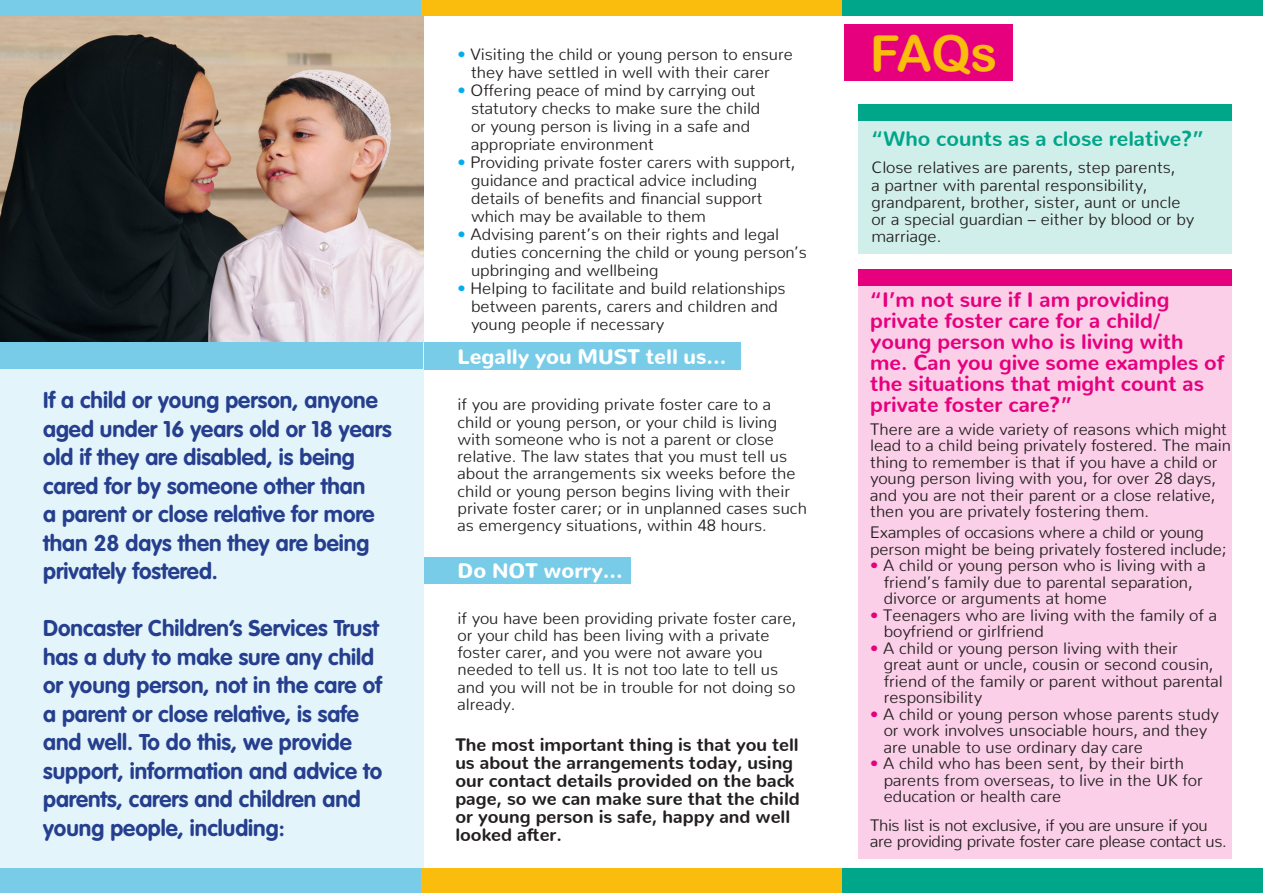
<style>
.page{position:relative;width:1263px;height:893px;background:#fff}
.page>*{position:absolute;margin:0;border:0;box-sizing:border-box;transform-origin:0 0}
.t1{font:49.5px "Arial Rounded MT Bold";color:#fabd0d}
.t2{font:700 22.5px/28.5px "VAG Rounded";color:#253f8e}
.t3{font:800 21px/21px "Nunito";color:#e6007e}
.t4{font:900 21px "Nunito";color:#fff}
.t5{font:800 21px "Nunito";color:#00a68a}
.t6{font:800 18px/18px "Nunito";color:#231f20}
.t7{font:300 16.5px/17.2px "Nunito";color:#231f20}
.t8{font:300 16.5px/16.5px "Nunito";letter-spacing:-.02em;color:#231f20}
.s1{color:#00aeef}
.s2{color:#e6007e}
</style>
<div class="page">
<div style="left:423px;top:557px;width:208px;height:27px;background:#78cce8"></div>
<div style="left:844px;top:24px;width:168px;height:57px;background:#e6007e"></div>
<div style="left:423px;top:343px;width:318px;height:27px;background:#78cce8"></div>
<div style="left:859px;top:269px;width:373px;height:589px;background:#facfe7"></div>
<div style="left:859px;top:104px;width:373px;height:150px;background:#d1efea"></div>
<img style="left:0;top:15px;width:423px;height:329px">
<div style="left:0;top:344px;width:423px;height:549px;background:#e3f4fa"></div>
<div style="left:859px;top:269px;width:373px;height:16px;background:#e6007e"></div>
<div style="left:859px;top:104px;width:373px;height:17px;background:#00a68a"></div>
<div style="left:0;top:343px;width:422px;height:26px;background:#78cce8"></div>
<div style="left:0;top:868px;width:422px;height:25px;background:#78cce8"></div>
<div style="left:0;top:0;width:422px;height:15px;background:#78cce8"></div>
<div style="left:422px;top:868px;width:421px;height:25px;background:#fabd0d"></div>
<div style="left:422px;top:0;width:421px;height:15px;background:#fabd0d"></div>
<div style="left:843px;top:868px;width:420px;height:25px;background:#00a68a"></div>
<div style="left:843px;top:0;width:420px;height:15px;background:#00a68a"></div>
<p class="t2" style="left:43px;top:386px;width:350px">If a child or young person, anyone aged under 16 years old or 18 years old if they are disabled, is being cared for by someone other than<br>a parent or close relative for more than 28 days then they are being privately fostered.</p>
<p class="t2" style="left:43px;top:614px;width:341px">Doncaster Children’s Services Trust has a duty to make sure any child or young person, not in the care of a parent or close relative, is safe and well. To do this, we provide support, information and advice to parents, carers and children and young people, including:</p>
<p class="t7" style="left:458px;top:43px;width:337px;line-height:18px;text-align:center"><span class="s1">•</span> Visiting the child or young person to ensure they have settled in well with their carer</p>
<p class="t7" style="left:471px;top:79px;width:291px;line-height:18px;text-indent:-14px"><span class="s1">•</span> Offering peace of mind by carrying out statutory checks to make sure the child or young person is living in a safe and appropriate environment</p>
<p class="t7" style="left:471px;top:151px;width:326px;line-height:18px;text-indent:-14px"><span class="s1">•</span> Providing private foster carers with support, guidance and practical advice including details of benefits and financial support which may be available to them</p>
<p class="t7" style="left:471px;top:223px;width:337px;line-height:18px;text-indent:-14px"><span class="s1">•</span> Advising parent’s on their rights and legal duties concerning the child or young person’s upbringing and wellbeing</p>
<p class="t7" style="left:471px;top:277px;width:316px;line-height:18px;text-indent:-14px"><span class="s1">•</span> Helping to facilitate and build relationships between parents, carers and children and young people if necessary</p>
<p class="t4" style="left:458px;top:336px;width:270px">Legally you MUST tell us...</p>
<p class="t7" style="left:458px;top:394px;width:351px">if you are providing private foster care to a child or young person, or your child is living with someone who is not a parent or close relative. The law states that you must tell us about the arrangements six weeks before the child or young person begins living with their private foster carer; or in unplanned cases such as emergency situations, within 48 hours.</p>
<p class="t4" style="left:458px;top:550px;width:167px">Do NOT worry...</p>
<p class="t7" style="left:458px;top:607px;width:341px">if you have been providing private foster care, or your child has been living with a private foster carer, and you were not aware you needed to tell us. It is not too late to tell us and you will not be in trouble for not doing so already.</p>
<p class="t6" style="left:455px;top:734px;width:346px">The most important thing is that you tell us about the arrangements today, using our contact details provided on the back page, so we can make sure that the child or young person is safe, happy and well looked after.</p>
<p class="t1" style="left:870px;top:24px;width:129px">FAQs</p>
<p class="t5" style="left:871px;top:120px;width:334px">“Who counts as a close relative?”</p>
<p class="t7" style="left:871px;top:157px;width:324px">Close relatives are parents, step parents,<br>a partner with parental responsibility, grandparent, brother, sister, aunt or uncle or a special guardian – either by blood or by marriage.</p>
<p class="t3" style="left:870px;top:287px;width:356px">“I’m not sure if I am providing private foster care for a child/ young person who is living with me. Can you give some examples of the situations that might count as private foster care?”</p>
<p class="t7" style="left:870px;top:419px;width:362px;line-height:16.5px">There are a wide variety of reasons which might lead to a child being privately fostered. The main thing to remember is that if you have a child or young person living with you, for over 28 days, and you are not their parent or a close relative, then you are privately fostering them.</p>
<p class="t7" style="left:870px;top:522px;width:358px;line-height:16.5px">Examples of occasions where a child or young person might be being privately fostered include;</p>
<p class="t7" style="left:884px;top:555px;width:324px;line-height:16.5px;text-indent:-14px"><span class="s2">•</span> A child or young person who is living with a friend’s family due to parental separation, divorce or arguments at home</p>
<p class="t7" style="left:884px;top:605px;width:335px;line-height:16.5px;text-indent:-14px"><span class="s2">•</span> Teenagers who are living with the family of a boyfriend or girlfriend</p>
<p class="t7" style="left:884px;top:638px;width:341px;line-height:16.5px;text-indent:-14px"><span class="s2">•</span> A child or young person living with their<br>great aunt or uncle, cousin or second cousin, friend of the family or parent without parental responsibility</p>
<p class="t7" style="left:884px;top:704px;width:336px;line-height:16.5px;text-indent:-14px"><span class="s2">•</span> A child or young person whose parents study or work involves unsociable hours, and they are unable to use ordinary day care</p>
<p class="t7" style="left:884px;top:753px;width:320px;line-height:16.5px;text-indent:-14px"><span class="s2">•</span> A child who has been sent, by their birth parents from overseas, to live in the UK for education or health care</p>
<p class="t8" style="left:870px;top:815px;width:358px">This list is not exclusive, if you are unsure if you are providing private foster care please contact us.</p>
</div>
